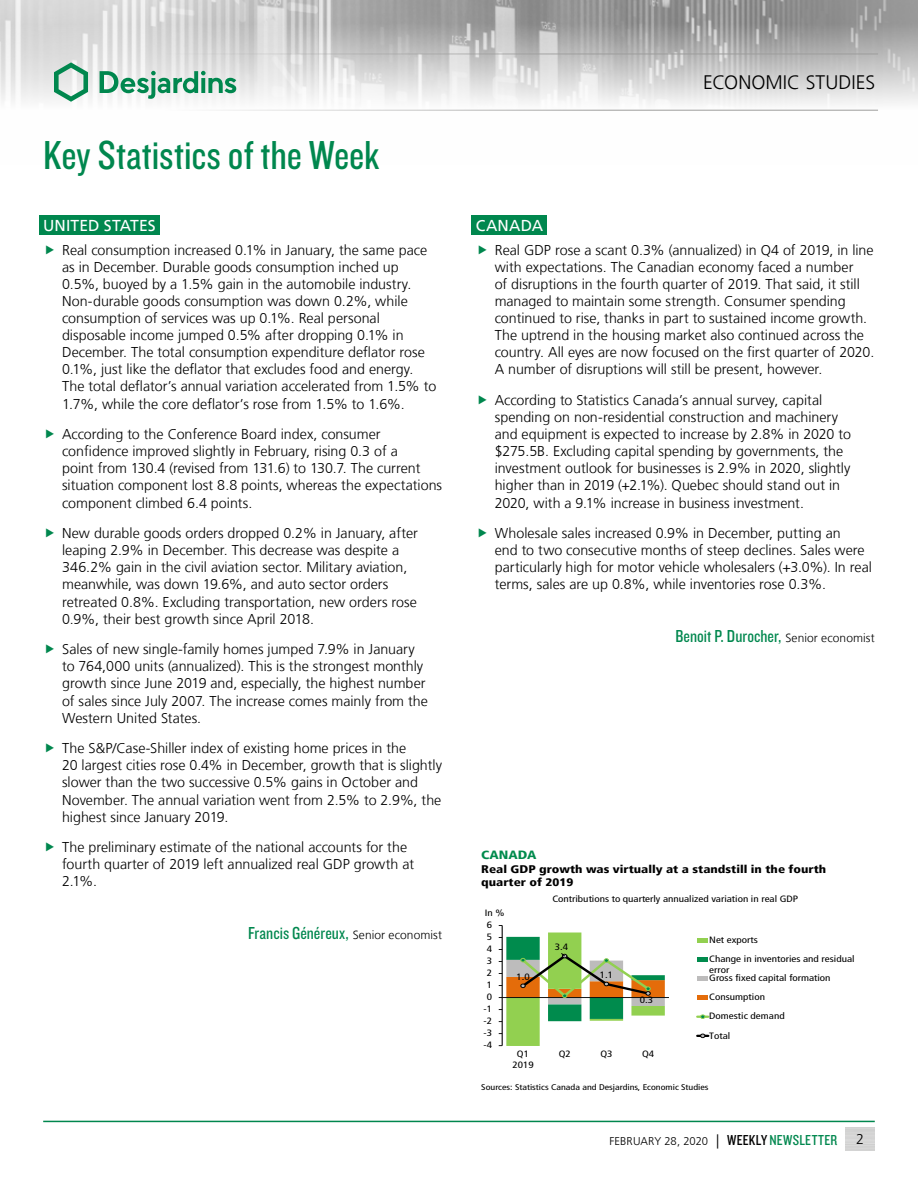
<style>
.page{position:relative;width:918px;height:1188px;background:#fff}
.page>*{position:absolute;margin:0;border:0;box-sizing:border-box;transform-origin:0 0}
.t1{font:42px "Knockout 29 Junior Ltweight";color:#00874e}
.t2{font:300 19.5px "Frutiger LT";letter-spacing:.005em;color:#000}
.t3{font:18px "Knockout 29 Junior Ltweight";color:#00874e}
.t4{font:15.75px "Frutiger LT";letter-spacing:.005em;color:#fff}
.t5{font:300 14.25px/17.1px "Frutiger LT";color:#000}
.t6{font:900 condensed 12px "Frutiger LT";color:#008b4d;scale:1.2 1}
.t7{font:300 11.25px "Frutiger LT";letter-spacing:-.005em;color:#000}
.t8{font:900 condensed 11.1px/13.2px "Frutiger LT";color:#000;scale:1.2 1}
.t9{font:condensed 9.15px/19.2px "Frutiger LT";color:#000;scale:1.2 1}
.t10{font:condensed 8.25px "Frutiger LT";color:#000;scale:1.2 1}
.s1{font-family:"Frutiger LT";font-weight:300;font-size:12px;color:#000}
.s2{font-size:14.25px}
.s3{font-family:"Knockout 29 Junior Ltweight";font-weight:400;font-size:15px}
.s4{font-family:"Knockout 29 Junior Ltweight";font-weight:400;font-size:15px;color:#00874e}
</style>
<div class="page">
<img style="left:0;top:0;width:918px;height:110px">
<hr style="left:0;top:54px;width:878px;height:1px;background:#9d9d9c">
<hr style="left:0;top:110px;width:878px;height:1px;background:#9d9d9c">
<svg style="left:54px;top:62px;width:34px;height:40px"></svg>
<svg style="left:100px;top:71px;width:136px;height:28px"></svg>
<hr style="left:43px;top:1121px;width:832px;height:1px;background:#00874e">
<div style="left:39px;top:215px;width:121px;height:20px;background:#00874e"></div>
<div style="left:472px;top:215px;width:75px;height:20px;background:#00874e"></div>
<hr style="left:502px;top:925px;width:1px;height:121px;background:#000">
<hr style="left:502px;top:997px;width:167px;height:1px;background:#000">
<svg style="left:499px;top:933px;width:166px;height:113px"></svg>
<div style="left:697px;top:938px;width:11px;height:5px;background:#92d050"></div>
<div style="left:697px;top:957px;width:11px;height:5px;background:#008b4d"></div>
<div style="left:697px;top:976px;width:11px;height:5px;background:#bdbcbc"></div>
<div style="left:697px;top:995px;width:11px;height:5px;background:#e46c0a"></div>
<svg style="left:697px;top:1015px;width:11px;height:4px"></svg>
<svg style="left:697px;top:1034px;width:11px;height:4px"></svg>
<h1 class="t1" style="left:43px;top:128px;width:338px">Key Statistics of the Week</h1>
<p class="t4" style="left:43px;top:216px;width:114px">UNITED STATES</p>
<p class="t5" style="left:62px;top:241px;width:376px">Real consumption increased 0.1% in January, the same pace as in December. Durable goods consumption inched up 0.5%, buoyed by a 1.5% gain in the automobile industry.<br>Non-durable goods consumption was down 0.2%, while consumption of services was up 0.1%. Real personal disposable income jumped 0.5% after dropping 0.1% in December. The total consumption expenditure deflator rose 0.1%, just like the deflator that excludes food and energy.<br>The total deflator’s annual variation accelerated from 1.5% to 1.7%, while the core deflator’s rose from 1.5% to 1.6%.</p>
<p class="t5" style="left:62px;top:426px;width:381px">According to the Conference Board index, consumer confidence improved slightly in February, rising 0.3 of a<br>point from 130.4 (revised from 131.6) to 130.7. The current situation component lost 8.8 points, whereas the expectations component climbed 6.4 points.</p>
<p class="t5" style="left:62px;top:525px;width:357px">New durable goods orders dropped 0.2% in January, after leaping 2.9% in December. This decrease was despite a 346.2% gain in the civil aviation sector. Military aviation, meanwhile, was down 19.6%, and auto sector orders retreated 0.8%. Excluding transportation, new orders rose 0.9%, their best growth since April 2018.</p>
<p class="t5" style="left:62px;top:641px;width:367px">Sales of new single-family homes jumped 7.9% in January to 764,000 units (annualized). This is the strongest monthly growth since June 2019 and, especially, the highest number of sales since July 2007. The increase comes mainly from the Western United States.</p>
<p class="t5" style="left:62px;top:740px;width:381px">The S&amp;P/Case-Shiller index of existing home prices in the<br>20 largest cities rose 0.4% in December, growth that is slightly slower than the two successive 0.5% gains in October and November. The annual variation went from 2.5% to 2.9%, the highest since January 2019.</p>
<p class="t5" style="left:62px;top:839px;width:354px">The preliminary estimate of the national accounts for the fourth quarter of 2019 left annualized real GDP growth at<br>2.1%.</p>
<p class="t3" style="left:248px;top:921px;width:196px">Francis Généreux, <span class="s1">Senior economist</span></p>
<h2 class="t2" style="left:703px;top:72px;width:174px">ECONOMIC STUDIES</h2>
<p class="t4" style="left:476px;top:216px;width:69px">CANADA</p>
<p class="t5" style="left:495px;top:241px;width:381px">Real GDP rose a scant 0.3% (annualized) in Q4 of 2019, in line with expectations. The Canadian economy faced a number<br>of disruptions in the fourth quarter of 2019. That said, it still managed to maintain some strength. Consumer spending continued to rise, thanks in part to sustained income growth.<br>The uptrend in the housing market also continued across the country. All eyes are now focused on the first quarter of 2020.<br>A number of disruptions will still be present, however.</p>
<p class="t5" style="left:495px;top:392px;width:358px">According to Statistics Canada’s annual survey, capital spending on non-residential construction and machinery and equipment is expected to increase by 2.8% in 2020 to $275.5B. Excluding capital spending by governments, the investment outlook for businesses is 2.9% in 2020, slightly higher than in 2019 (+2.1%). Quebec should stand out in 2020, with a 9.1% increase in business investment.</p>
<p class="t5" style="left:495px;top:525px;width:379px">Wholesale sales increased 0.9% in December, putting an<br>end to two consecutive months of steep declines. Sales were particularly high for motor vehicle wholesalers (+3.0%). In real terms, sales are up 0.8%, while inventories rose 0.3%.</p>
<p class="t3" style="left:675px;top:624px;width:201px">Benoit P. Durocher, <span class="s1">Senior economist</span></p>
<p class="t6" style="left:481px;top:848px;width:48px">CANADA</p>
<p class="t8" style="left:481px;top:862px;width:289px">Real GDP growth was virtually at a standstill in the fourth quarter of 2019</p>
<p class="t9" style="left:485px;top:903px;width:18px">In %</p>
<p class="t9" style="left:487px;top:915px;width:6px">6</p>
<p class="t9" style="left:487px;top:928px;width:6px">5</p>
<p class="t9" style="left:487px;top:940px;width:6px">4</p>
<p class="t9" style="left:487px;top:952px;width:6px">3</p>
<p class="t9" style="left:487px;top:964px;width:6px">2</p>
<p class="t9" style="left:487px;top:976px;width:6px">1</p>
<p class="t9" style="left:487px;top:988px;width:6px">0</p>
<p class="t9" style="left:484px;top:1000px;width:9px">-1</p>
<p class="t9" style="left:484px;top:1012px;width:9px">-2</p>
<p class="t9" style="left:484px;top:1024px;width:9px">-3</p>
<p class="t9" style="left:484px;top:1036px;width:9px">-4</p>
<p class="t9" style="left:516px;top:967px;width:13px">1.0</p>
<p class="t9" style="left:552px;top:889px;width:206px">Contributions to quarterly annualized variation in real GDP</p>
<p class="t9" style="left:555px;top:938px;width:13px">3.4</p>
<p class="t9" style="left:600px;top:965px;width:13px">1.1</p>
<p class="t9" style="left:640px;top:990px;width:13px">0.3</p>
<p class="t9" style="left:709px;top:930px;width:123px">Net exports<br>Change in inventories and residual</p>
<p class="t9" style="left:709px;top:966px;width:103px;line-height:8.2px">error<br>Gross fixed capital formation</p>
<p class="t9" style="left:709px;top:988px;width:64px">Consumption<br>Domestic demand<br>Total</p>
<p class="t9" style="left:512px;top:1049px;width:19px;line-height:10.8px;text-align:center">Q1<br>2019</p>
<p class="t9" style="left:559px;top:1044px;width:12px">Q2</p>
<p class="t9" style="left:600px;top:1044px;width:12px">Q3</p>
<p class="t9" style="left:642px;top:1044px;width:12px">Q4</p>
<p class="t10" style="left:481px;top:1082px;width:191px">Sources: Statistics Canada and Desjardins, Economic Studies</p>
<p class="t7" style="left:609px;top:1135px;width:229px">FEBRUARY 28, 2020 <span class="s2">|</span> <span class="s3">WEEKLY</span> <span class="s4">NEWSLETTER</span></p>
<p class="t5" style="left:856px;top:1131px;width:9px">2</p>
</div>
